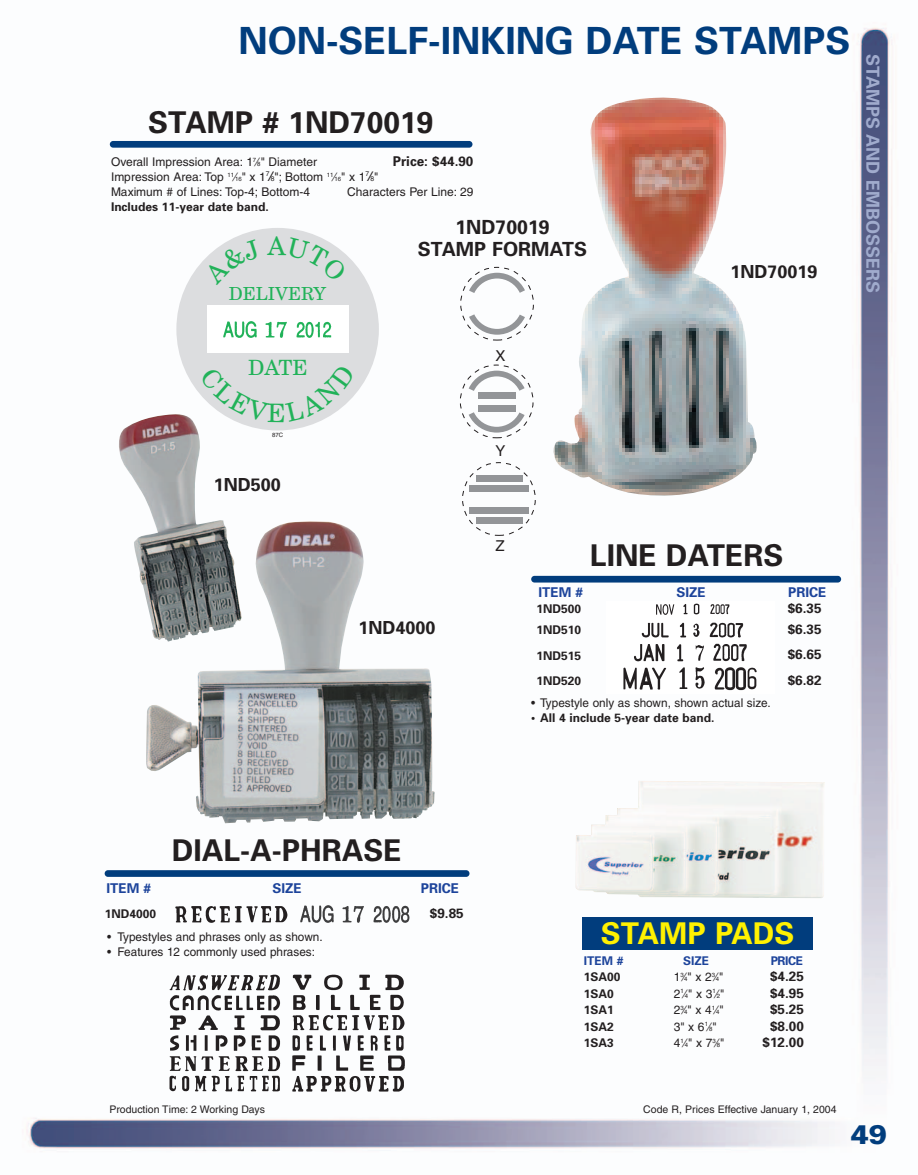
<style>
.page{position:relative;width:918px;height:1175px;background:#fff}
.page>*{position:absolute;margin:0;border:0;box-sizing:border-box;transform-origin:0 0}
.t1{font:700 37.5px "Univers";color:#013d7d}
.t2{font:700 30px "Univers";color:#231f20}
.t3{font:700 30px "Univers";color:#fff101}
.t4{font:900 27px "Univers";color:#013d7d}
.t5{font:25.5px "New Century Schlbk";color:#21b259}
.t6{font:21px "New Century Schlbk";color:#21b259}
.t7{font:700 19.5px/22.5px "Univers";color:#231f20;text-align:center}
.t8{font:700 18px "Univers";color:#231f20}
.t9{font:700 18px "Univers";color:#a0abcd}
.t10{font:18px "New Century Schlbk";color:#21b259}
.t11{font:15px "Helvetica";color:#231f20}
.t12{font:700 13.5px/21px "Univers";color:#231f20}
.t13{font:700 13.5px "Univers";color:#1d449b}
.t14{font:12px/15px "Helvetica";color:#231f20}
.t15{font:700 12px/21px "Univers";color:#231f20}
.t16{font:700 12px "Univers";color:#1d449b}
.t17{font:10.5px "Helvetica";color:#231f20}
.t18{font:6px "Helvetica";color:#231f20}
.s1{font-size:6px}
.s2{font-family:"Univers";font-weight:700;font-size:13.5px}
.s3{font-size:6.75px}
</style>
<div class="page">
<img style="left:26px;top:27px;width:867px;height:1122px">
<img style="left:165px;top:966px;width:243px;height:129px">
<div style="left:531px;top:576px;width:310px;height:6px;background:#013d7d;border-radius:3px"></div>
<div style="left:105px;top:870px;width:365px;height:7px;background:#013d7d;border-radius:3px"></div>
<img style="left:146px;top:521px;width:289px;height:302px">
<img style="left:118px;top:413px;width:124px;height:228px">
<div style="left:110px;top:141px;width:362px;height:7px;background:#013d7d;border-radius:3px"></div>
<div style="left:176px;top:228px;width:203px;height:202px;background:#dcdddf;border-radius:50%"></div>
<div style="left:207px;top:306px;width:142px;height:47px;background:#fff"></div>
<img style="left:223px;top:321px;width:109px;height:17px">
<img style="left:552px;top:95px;width:206px;height:401px">
<img style="left:575px;top:780px;width:250px;height:118px">
<div style="left:582px;top:917px;width:231px;height:33px;background:#013d7d"></div>
<div style="left:460px;top:365px;width:73px;height:73px;border:1px dashed #231f20;border-radius:50%"></div>
<div style="left:462px;top:462px;width:74px;height:73px;border:1px dashed #231f20;border-radius:50%"></div>
<div style="left:460px;top:267px;width:74px;height:73px;border:1px dashed #231f20;border-radius:50%"></div>
<div style="left:478px;top:392px;width:37px;height:6px;background:#939598"></div>
<div style="left:478px;top:405px;width:37px;height:6px;background:#939598"></div>
<div style="left:469px;top:507px;width:60px;height:6px;background:#939598"></div>
<div style="left:476px;top:517px;width:47px;height:7px;background:#939598"></div>
<svg style="left:469px;top:370px;width:56px;height:21px"></svg>
<div style="left:469px;top:486px;width:60px;height:6px;background:#939598"></div>
<div style="left:476px;top:475px;width:47px;height:6px;background:#939598"></div>
<svg style="left:469px;top:412px;width:56px;height:20px"></svg>
<svg style="left:469px;top:273px;width:56px;height:20px"></svg>
<svg style="left:469px;top:314px;width:56px;height:21px"></svg>
<div style="left:606px;top:601px;width:169px;height:92px;background:#fff"></div>
<img style="left:623px;top:603px;width:134px;height:88px">
<img style="left:299px;top:904px;width:110px;height:19px">
<img style="left:169px;top:905px;width:123px;height:19px">
<svg style="left:203px;top:239px;width:28px;height:21px"></svg>
<svg style="left:320px;top:237px;width:28px;height:19px"></svg>
<svg style="left:200px;top:395px;width:155px;height:27px"></svg>
<h1 class="t1" style="left:239px;top:26px;width:613px">NON-SELF-INKING DATE STAMPS</h1>
<h2 class="t2" style="left:148px;top:112px;width:287px">STAMP # 1ND70019</h2>
<p class="t14" style="left:111px;top:155px;width:208px">Overall Impression Area: 1<sup>7</sup>⁄<span class="s1">8</span>" Diameter</p>
<p class="t12" style="left:393px;top:152px;width:82px">Price: $44.90</p>
<p class="t14" style="left:111px;top:170px;width:269px">Impression Area: Top <sup>11</sup>⁄<span class="s1">16</span>" x 1<sup>7</sup><span class="s2">⁄</span><span class="s3">8</span>"; Bottom <sup>11</sup>⁄<span class="s1">16</span>" x 1<sup>7</sup><span class="s2">⁄</span><span class="s3">8</span>"<br>Maximum # of Lines: Top-4; Bottom-4</p>
<p class="t14" style="left:347px;top:185px;width:128px">Characters Per Line: 29</p>
<p class="t15" style="left:111px;top:197px;width:159px">Includes 11-year date band.</p>
<h3 class="t5" style="left:267px;top:237px;width:20px">A</h3>
<h3 class="t10" style="left:229px;top:287px;width:99px">DELIVERY</h3>
<h3 class="t7" style="left:418px;top:217px;width:171px">1ND70019<br>STAMP FORMATS</h3>
<h3 class="t8" style="left:730px;top:265px;width:89px">1ND70019</h3>
<h3 class="t9" style="left:879px;top:54px;width:241px;rotate:90deg">STAMPS AND EMBOSSERS</h3>
<h3 class="t6" style="left:248px;top:360px;width:61px">DATE</h3>
<p class="t11" style="left:495px;top:350px;width:12px">X</p>
<p class="t18" style="left:272px;top:433px;width:13px">87C</p>
<h3 class="t8" style="left:214px;top:478px;width:69px">1ND500</h3>
<h3 class="t8" style="left:358px;top:621px;width:79px">1ND4000</h3>
<p class="t11" style="left:495px;top:445px;width:12px">Y</p>
<p class="t11" style="left:495px;top:540px;width:11px">Z</p>
<h2 class="t2" style="left:590px;top:544px;width:195px">LINE DATERS</h2>
<p class="t13" style="left:539px;top:587px;width:46px">ITEM #</p>
<p class="t13" style="left:676px;top:587px;width:31px">SIZE</p>
<p class="t13" style="left:788px;top:587px;width:40px">PRICE</p>
<p class="t15" style="left:537px;top:599px;width:46px">1ND500<br>1ND510</p>
<p class="t15" style="left:537px;top:644px;width:46px;line-height:25.5px">1ND515<br>1ND520</p>
<p class="t14" style="left:531px;top:696px;width:241px">• Typestyle only as shown, shown actual size.</p>
<p class="t15" style="left:531px;top:708px;width:185px">• All 4 include 5-year date band.</p>
<p class="t12" style="left:788px;top:599px;width:35px">$6.35 $6.35</p>
<p class="t12" style="left:788px;top:643px;width:35px;line-height:25.5px">$6.65 $6.82</p>
<h2 class="t2" style="left:172px;top:839px;width:231px">DIAL-A-PHRASE</h2>
<p class="t13" style="left:106px;top:883px;width:46px">ITEM #</p>
<p class="t13" style="left:272px;top:883px;width:31px">SIZE</p>
<p class="t13" style="left:421px;top:883px;width:40px">PRICE</p>
<p class="t15" style="left:105px;top:904px;width:53px">1ND4000</p>
<p class="t12" style="left:430px;top:904px;width:35px">$9.85</p>
<p class="t14" style="left:107px;top:930px;width:217px">• Typestyles and phrases only as shown.</p>
<p class="t14" style="left:107px;top:945px;width:209px">• Features 12 commonly used phrases:</p>
<h2 class="t3" style="left:601px;top:922px;width:195px">STAMP PADS</h2>
<p class="t16" style="left:584px;top:956px;width:41px">ITEM #</p>
<p class="t16" style="left:683px;top:956px;width:28px">SIZE</p>
<p class="t16" style="left:771px;top:956px;width:34px">PRICE</p>
<p class="t15" style="left:584px;top:967px;width:38px">1SA00</p>
<p class="t14" style="left:674px;top:970px;width:51px">1<sup>3</sup>⁄<span class="s1">4</span>" x 2<sup>3</sup>⁄<span class="s1">4</span>"</p>
<p class="t12" style="left:770px;top:967px;width:35px">$4.25</p>
<p class="t15" style="left:584px;top:984px;width:32px">1SA0</p>
<p class="t14" style="left:674px;top:987px;width:52px">2<sup>1</sup>⁄<span class="s1">4</span>" x 3<sup>1</sup>⁄<span class="s1">2</span>"</p>
<p class="t12" style="left:770px;top:983px;width:35px">$4.95</p>
<p class="t15" style="left:584px;top:1000px;width:32px">1SA1</p>
<p class="t14" style="left:674px;top:1003px;width:52px">2<sup>3</sup>⁄<span class="s1">4</span>" x 4<sup>1</sup>⁄<span class="s1">4</span>"</p>
<p class="t12" style="left:770px;top:1000px;width:35px">$5.25</p>
<p class="t15" style="left:584px;top:1017px;width:32px">1SA2</p>
<p class="t14" style="left:674px;top:1020px;width:44px">3" x 6<sup>1</sup>⁄<span class="s1">8</span>"</p>
<p class="t12" style="left:770px;top:1016px;width:35px">$8.00</p>
<p class="t15" style="left:584px;top:1033px;width:32px">1SA3</p>
<p class="t14" style="left:674px;top:1036px;width:52px">4<sup>1</sup>⁄<span class="s1">4</span>" x 7<sup>3</sup>⁄<span class="s1">8</span>"</p>
<p class="t12" style="left:763px;top:1033px;width:43px">$12.00</p>
<p class="t17" style="left:109px;top:1105px;width:157px">Production Time: 2 Working Days</p>
<p class="t17" style="left:643px;top:1105px;width:195px">Code R, Prices Effective January 1, 2004</p>
<h3 class="t4" style="left:851px;top:1124px;width:38px">49</h3>
</div>
